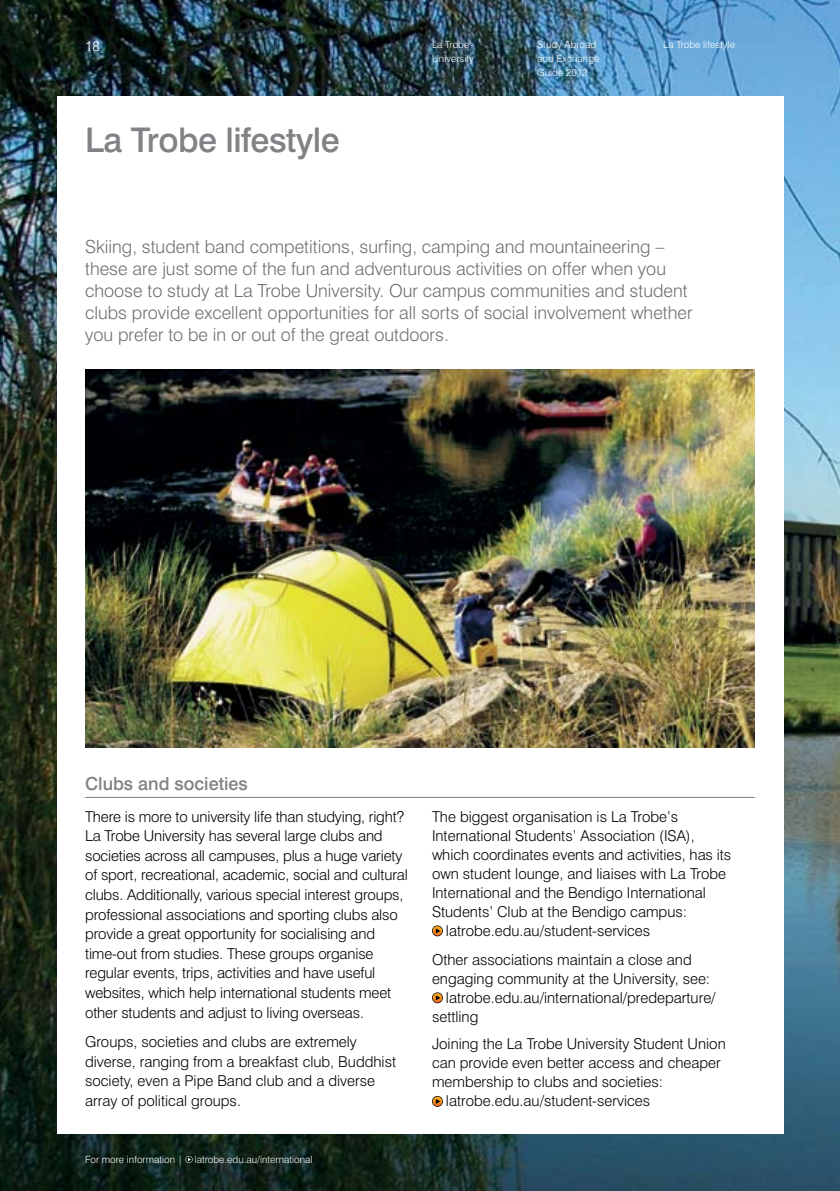
<style>
.page{position:relative;width:840px;height:1191px;background:#fff}
.page>*{position:absolute;margin:0;border:0;box-sizing:border-box;transform-origin:0 0}
.t1{font:500 34px "Swiss 721 BT";letter-spacing:-.015em;color:#808285}
.t2{font:300 18px/22px "Swiss 721 BT";color:#6d6e71}
.t3{font:500 18px "Swiss 721 BT";color:#808285}
.t4{font:300 15px/19.6px "Swiss 721 BT";color:#000}
.t5{font:300 14px "Swiss 721 BT";color:#fff}
.t6{font:300 10px/14px "Swiss 721 BT";color:#fff}
</style>
<div class="page">
<img style="left:0;top:0;width:839px;height:1191px">
<div style="left:57px;top:96px;width:725px;height:1038px;background:#fff"></div>
<img style="left:85px;top:369px;width:669px;height:378px">
<svg style="left:432px;top:926px;width:10px;height:9px"></svg>
<svg style="left:432px;top:993px;width:10px;height:9px"></svg>
<svg style="left:432px;top:1096px;width:10px;height:10px"></svg>
<hr style="left:85px;top:797px;width:669px;height:1px;background:#808285">
<svg style="left:185px;top:1155px;width:7px;height:8px"></svg>
<p class="t5" style="left:85px;top:37px;width:16px">18</p>
<h1 class="t1" style="left:85px;top:119px;width:256px">La Trobe lifestyle</h1>
<p class="t6" style="left:432px;top:37px;width:43px">La Trobe<br>University</p>
<p class="t6" style="left:537px;top:37px;width:64px">Study Abroad and Exchange<br>Guide 2012</p>
<p class="t6" style="left:663px;top:37px;width:73px">La Trobe lifestyle</p>
<p class="t2" style="left:85px;top:235px;width:608px">Skiing, student band competitions, surfing, camping and mountaineering – these are just some of the fun and adventurous activities on offer when you choose to study at La Trobe University. Our campus communities and student clubs provide excellent opportunities for all sorts of social involvement whether you prefer to be in or out of the great outdoors.</p>
<p class="t3" style="left:85px;top:772px;width:164px">Clubs and societies</p>
<p class="t4" style="left:85px;top:806px;width:324px">There is more to university life than studying, right?<br>La Trobe University has several large clubs and societies across all campuses, plus a huge variety of sport, recreational, academic, social and cultural clubs. Additionally, various special interest groups, professional associations and sporting clubs also provide a great opportunity for socialising and time-out from studies. These groups organise regular events, trips, activities and have useful websites, which help international students meet other students and adjust to living overseas.</p>
<p class="t4" style="left:85px;top:1032px;width:312px">Groups, societies and clubs are extremely diverse, ranging from a breakfast club, Buddhist society, even a Pipe Band club and a diverse array of political groups.</p>
<p class="t6" style="left:85px;top:1152px;width:229px">For more information | latrobe.edu.au/international</p>
<p class="t4" style="left:432px;top:806px;width:247px">The biggest organisation is La Trobe’s</p>
<p class="t4" style="left:432px;top:825px;width:264px">International Students’ Association (ISA),</p>
<p class="t4" style="left:432px;top:844px;width:300px">which coordinates events and activities, has its</p>
<p class="t4" style="left:432px;top:863px;width:295px">own student lounge, and liaises with La Trobe</p>
<p class="t4" style="left:432px;top:882px;width:275px">International and the Bendigo International</p>
<p class="t4" style="left:432px;top:901px;width:256px">Students’ Club at the Bendigo campus:</p>
<p class="t4" style="left:445px;top:920px;width:206px">latrobe.edu.au/student-services</p>
<p class="t4" style="left:432px;top:949px;width:261px">Other associations maintain a close and</p>
<p class="t4" style="left:432px;top:968px;width:280px">engaging community at the University, see:</p>
<p class="t4" style="left:445px;top:987px;width:271px">latrobe.edu.au/international/predeparture/</p>
<p class="t4" style="left:432px;top:1006px;width:48px">settling</p>
<p class="t4" style="left:432px;top:1033px;width:295px">Joining the La Trobe University Student Union</p>
<p class="t4" style="left:432px;top:1052px;width:290px">can provide even better access and cheaper</p>
<p class="t4" style="left:432px;top:1071px;width:232px">membership to clubs and societies:</p>
<p class="t4" style="left:445px;top:1090px;width:206px">latrobe.edu.au/student-services</p>
</div>
